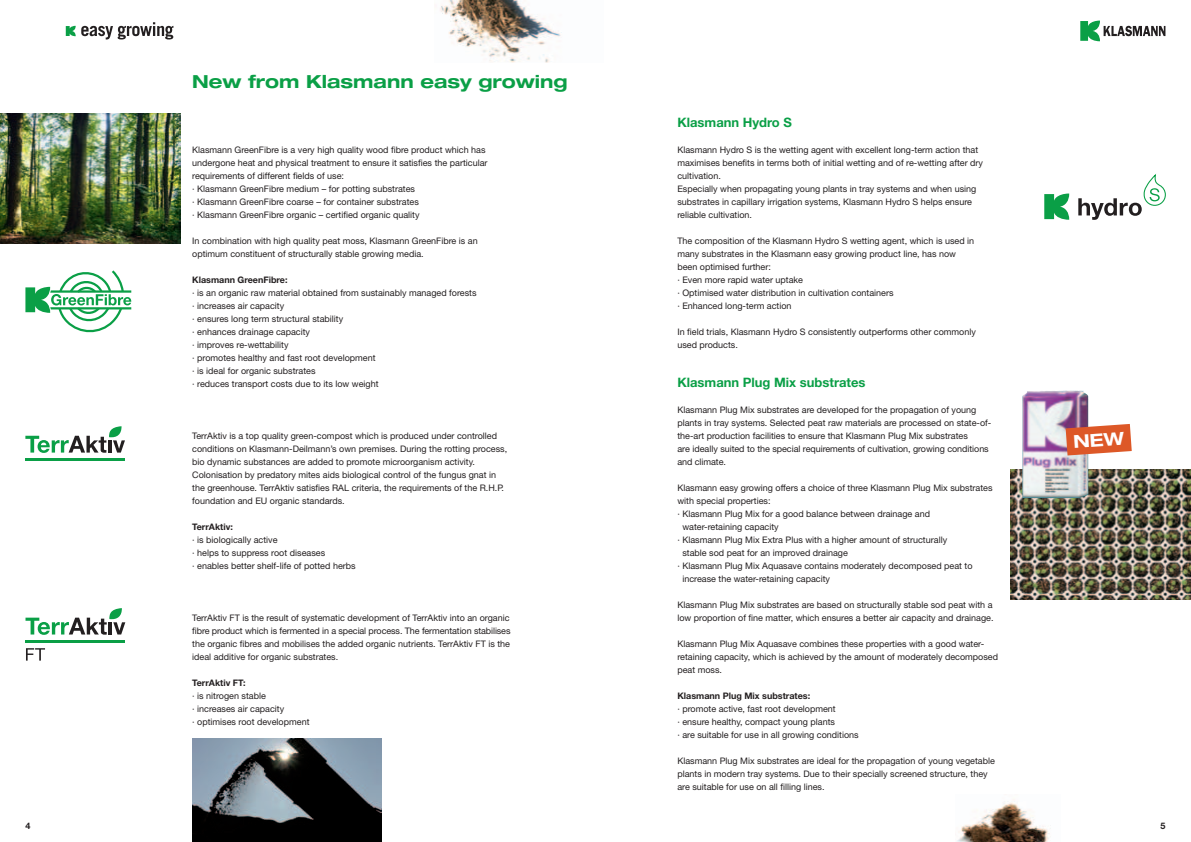
<style>
.page{position:relative;width:1191px;height:842px;background:#fff}
.page>*{position:absolute;margin:0;border:0;box-sizing:border-box;transform-origin:0 0}
.t1{font:700 expanded 18px "Helvetica Neue";color:#0a9f46}
.t2{font:700 13px "Helvetica Neue LT Pro";color:#0a9f46}
.t3{font:9px/13px "Helvetica Neue";color:#231f20}
.t4{font:700 9px "Helvetica Neue LT Pro";color:#231f20}
</style>
<div class="page">
<svg style="left:1080px;top:21px;width:85px;height:20px"></svg>
<img style="left:957px;top:799px;width:94px;height:43px">
<img style="left:0;top:114px;width:181px;height:130px">
<svg style="left:66px;top:22px;width:107px;height:18px"></svg>
<img style="left:1010px;top:470px;width:181px;height:130px">
<img style="left:440px;top:0;width:122px;height:62px">
<img style="left:192px;top:738px;width:190px;height:104px">
<svg style="left:25px;top:270px;width:106px;height:62px"></svg>
<svg style="left:25px;top:426px;width:100px;height:27px"></svg>
<hr style="left:25px;top:458px;width:99px;height:3px;background:#0a9f46">
<svg style="left:26px;top:648px;width:19px;height:13px"></svg>
<svg style="left:26px;top:608px;width:99px;height:27px"></svg>
<hr style="left:26px;top:640px;width:99px;height:3px;background:#0a9f46">
<svg style="left:1044px;top:194px;width:25px;height:26px"></svg>
<svg style="left:1078px;top:175px;width:87px;height:45px"></svg>
<img style="left:1022px;top:391px;width:55px;height:107px">
<svg style="left:1065px;top:424px;width:66px;height:31px;background:#db6740"></svg>
<h1 class="t1" style="left:192px;top:70px;width:377px">New from Klasmann easy growing</h1>
<p class="t3" style="left:192px;top:143px;width:297px">Klasmann GreenFibre is a very high quality wood fibre product which has undergone heat and physical treatment to ensure it satisfies the particular requirements of different fields of use:<br>· Klasmann GreenFibre medium – for potting substrates<br>· Klasmann GreenFibre coarse – for container substrates<br>· Klasmann GreenFibre organic – certified organic quality</p>
<p class="t3" style="left:192px;top:234px;width:287px">In combination with high quality peat moss, Klasmann GreenFibre is an optimum constituent of structurally stable growing media.</p>
<p class="t4" style="left:192px;top:274px;width:97px">Klasmann GreenFibre:</p>
<p class="t3" style="left:192px;top:286px;width:286px">· is an organic raw material obtained from sustainably managed forests · increases air capacity<br>· ensures long term structural stability<br>· enhances drainage capacity<br>· improves re-wettability<br>· promotes healthy and fast root development<br>· is ideal for organic substrates<br>· reduces transport costs due to its low weight</p>
<p class="t3" style="left:192px;top:429px;width:316px">TerrAktiv is a top quality green-compost which is produced under controlled conditions on Klasmann-Deilmann’s own premises. During the rotting process, bio dynamic substances are added to promote microorganism activity.<br>Colonisation by predatory mites aids biological control of the fungus gnat in the greenhouse. TerrAktiv satisfies RAL criteria, the requirements of the R.H.P. foundation and EU organic standards.</p>
<p class="t4" style="left:192px;top:521px;width:42px">TerrAktiv:</p>
<p class="t3" style="left:192px;top:533px;width:165px">· is biologically active<br>· helps to suppress root diseases<br>· enables better shelf-life of potted herbs</p>
<p class="t3" style="left:192px;top:611px;width:320px;text-align:justify">TerrAktiv FT is the result of systematic development of TerrAktiv into an organic fibre product which is fermented in a special process. The fermentation stabilises the organic fibres and mobilises the added organic nutrients. TerrAktiv FT is the ideal additive for organic substrates.</p>
<p class="t4" style="left:192px;top:677px;width:55px">TerrAktiv FT:</p>
<p class="t3" style="left:192px;top:689px;width:119px">· is nitrogen stable<br>· increases air capacity<br>· optimises root development</p>
<h2 class="t2" style="left:677px;top:114px;width:116px">Klasmann Hydro S</h2>
<p class="t3" style="left:677px;top:143px;width:307px">Klasmann Hydro S is the wetting agent with excellent long-term action that maximises benefits in terms both of initial wetting and of re-wetting after dry cultivation.<br>Especially when propagating young plants in tray systems and when using substrates in capillary irrigation systems, Klasmann Hydro S helps ensure reliable cultivation.</p>
<p class="t3" style="left:677px;top:234px;width:298px">The composition of the Klasmann Hydro S wetting agent, which is used in many substrates in the Klasmann easy growing product line, has now been optimised further:<br>· Even more rapid water uptake<br>· Optimised water distribution in cultivation containers<br>· Enhanced long-term action</p>
<p class="t3" style="left:677px;top:325px;width:300px">In field trials, Klasmann Hydro S consistently outperforms other commonly used products.</p>
<h2 class="t2" style="left:677px;top:374px;width:190px">Klasmann Plug Mix substrates</h2>
<p class="t3" style="left:677px;top:403px;width:315px">Klasmann Plug Mix substrates are developed for the propagation of young plants in tray systems. Selected peat raw materials are processed on state-of&shy;the-art production facilities to ensure that Klasmann Plug Mix substrates<br>are ideally suited to the special requirements of cultivation, growing conditions and climate.</p>
<p class="t3" style="left:677px;top:481px;width:317px">Klasmann easy growing offers a choice of three Klasmann Plug Mix substrates</p>
<p class="t3" style="left:677px;top:494px;width:95px">with special properties:</p>
<p class="t3" style="left:677px;top:507px;width:254px">· Klasmann Plug Mix for a good balance between drainage and</p>
<p class="t3" style="left:682px;top:520px;width:98px">water-retaining capacity</p>
<p class="t3" style="left:677px;top:533px;width:271px">· Klasmann Plug Mix Extra Plus with a higher amount of structurally</p>
<p class="t3" style="left:682px;top:546px;width:167px">stable sod peat for an improved drainage</p>
<p class="t3" style="left:677px;top:559px;width:297px">· Klasmann Plug Mix Aquasave contains moderately decomposed peat to</p>
<p class="t3" style="left:682px;top:572px;width:149px">increase the water-retaining capacity</p>
<p class="t3" style="left:677px;top:598px;width:318px">Klasmann Plug Mix substrates are based on structurally stable sod peat with a low proportion of fine matter, which ensures a better air capacity and drainage.</p>
<p class="t3" style="left:677px;top:637px;width:322px">Klasmann Plug Mix Aquasave combines these properties with a good water&shy;retaining capacity, which is achieved by the amount of moderately decomposed peat moss.</p>
<p class="t4" style="left:677px;top:690px;width:134px">Klasmann Plug Mix substrates:</p>
<p class="t3" style="left:677px;top:702px;width:183px">· promote active, fast root development<br>· ensure healthy, compact young plants<br>· are suitable for use in all growing conditions</p>
<p class="t3" style="left:677px;top:754px;width:319px">Klasmann Plug Mix substrates are ideal for the propagation of young vegetable plants in modern tray systems. Due to their specially screened structure, they are suitable for use on all filling lines.</p>
<p class="t4" style="left:26px;top:820px;width:7px">4</p>
<p class="t4" style="left:1160px;top:820px;width:7px">5</p>
</div>
